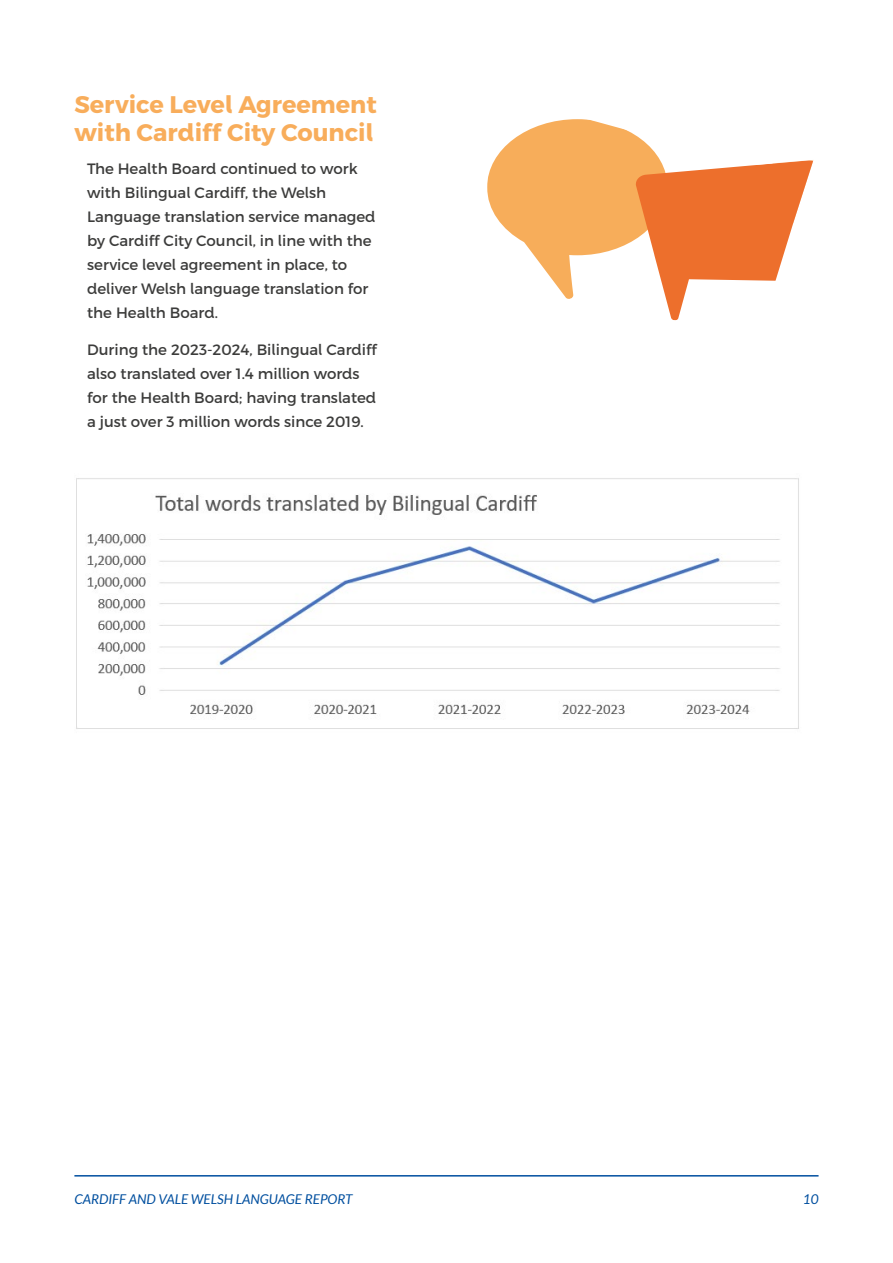
<style>
.page{position:relative;width:893px;height:1263px;background:#fff}
.page>*{position:absolute;margin:0;border:0;box-sizing:border-box;transform-origin:0 0}
.t1{font:700 24px/28.8px "Cymraeg";color:#f8ad5b}
.t2{font:15px/24px "Cymraeg";color:#3c3c3b}
.t3{font:italic 13.5px "Lato";color:#004f9f}
</style>
<div class="page">
<hr style="left:74px;top:1175px;width:745px;height:1px;background:#004f9f">
<img style="left:76px;top:478px;width:723px;height:251px">
<svg style="left:487px;top:119px;width:326px;height:201px"></svg>
<h1 class="t1" style="left:74px;top:90px;width:304px">Service Level Agreement with Cardiff City Council</h1>
<p class="t2" style="left:87px;top:156px;width:290px">The Health Board continued to work with Bilingual Cardiff, the Welsh Language translation service managed by Cardiff City Council, in line with the service level agreement in place, to deliver Welsh language translation for the Health Board.</p>
<p class="t2" style="left:87px;top:337px;width:291px">During the 2023-2024, Bilingual Cardiff also translated over 1.4 million words for the Health Board; having translated a just over 3 million words since 2019.</p>
<p class="t3" style="left:74px;top:1191px;width:280px">CARDIFF AND VALE WELSH LANGUAGE REPORT</p>
<p class="t3" style="left:803px;top:1191px;width:17px">10</p>
</div>
